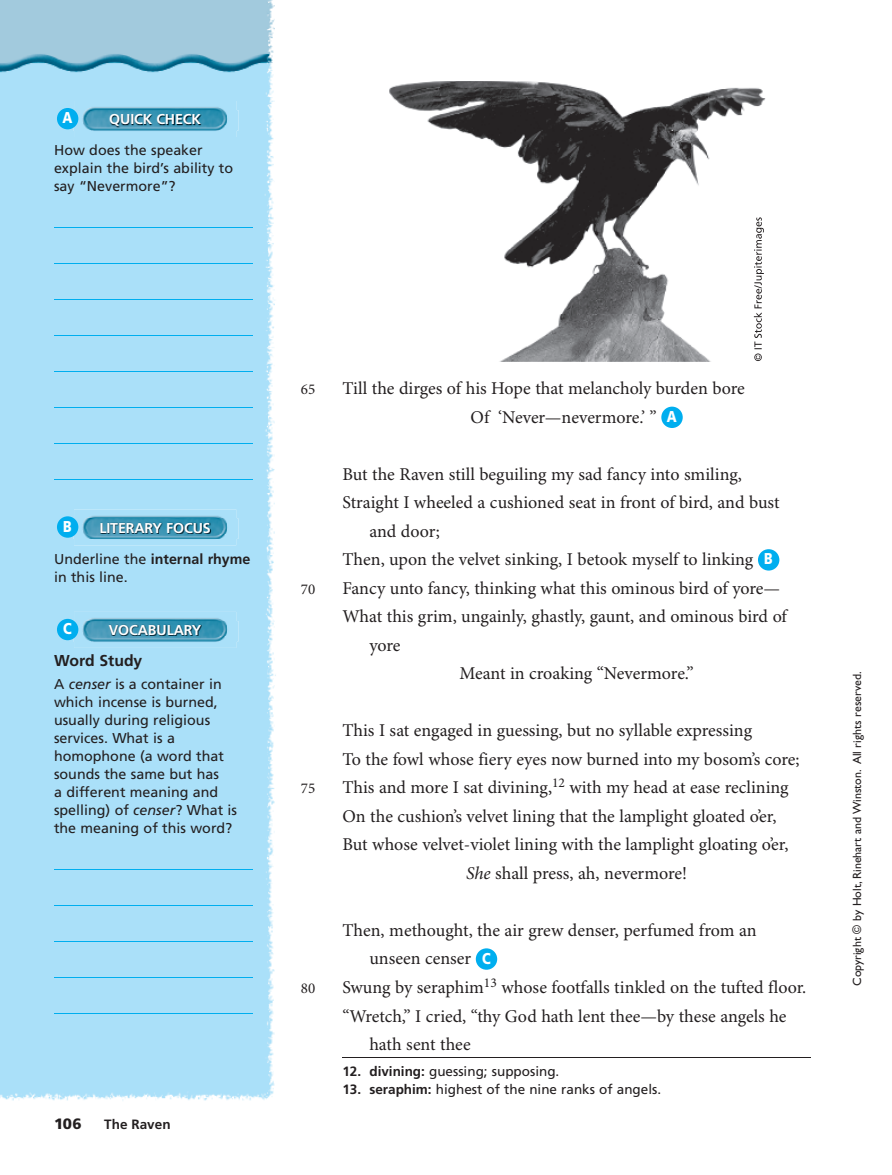
<style>
.page{position:relative;width:892px;height:1175px;background:#fff}
.page>*{position:absolute;margin:0;border:0;box-sizing:border-box;transform-origin:0 0}
.t1{font:18px/28.5px "Minion Pro";color:#231f20}
.t2{font:700 15.75px "Frutiger LT Std";color:#231f20}
.t3{font:900 15.6px "Frutiger LT Std";color:#fff;scale:.82 1}
.t4{font:15px "Minion Pro";color:#231f20}
.t5{font:900 15px "Frutiger LT Std";color:#231f20}
.t6{font:14.25px/18px "Frutiger LT Std";color:#231f20}
.t7{font:700 14.25px "Frutiger LT Std";letter-spacing:-.01em;color:#fff}
.t8{font:13.5px "Frutiger LT Std";color:#231f20}
.t9{font:700 13.5px "Frutiger LT Std";letter-spacing:.01em;color:#231f20}
.t10{font:12px "Gill Sans Std";color:#231f20}
.s1{font-weight:700}
.s2{font-style:italic}
.s3{font-family:"Frutiger LT Std";font-weight:900;font-size:15.6px;color:#fff}
</style>
<div class="page">
<img style="left:0;top:0;width:276px;height:1101px">
<img style="left:389px;top:81px;width:376px;height:281px">
<img style="left:753px;top:217px;width:10px;height:39px">
<img style="left:753px;top:256px;width:10px;height:105px">
<div style="left:661px;top:406px;width:21px;height:22px;background:#00aeef;border-radius:50%"></div>
<div style="left:757px;top:549px;width:22px;height:21px;background:#00aeef;border-radius:50%"></div>
<div style="left:475px;top:948px;width:22px;height:21px;background:#00aeef;border-radius:50%"></div>
<hr style="left:342px;top:1057px;width:468px;height:1px;background:#231f20">
<img style="left:74px;top:509px;width:162px;height:36px">
<img style="left:74px;top:518px;width:162px;height:21px">
<div style="left:57px;top:516px;width:21px;height:21px;background:#00aeef;border-radius:50%"></div>
<hr style="left:54px;top:869px;width:198px;height:1px;background:#00aeef">
<hr style="left:54px;top:905px;width:198px;height:1px;background:#00aeef">
<hr style="left:54px;top:941px;width:198px;height:1px;background:#00aeef">
<hr style="left:54px;top:977px;width:198px;height:1px;background:#00aeef">
<hr style="left:54px;top:1013px;width:198px;height:1px;background:#00aeef">
<img style="left:74px;top:612px;width:162px;height:36px">
<img style="left:74px;top:621px;width:162px;height:20px">
<div style="left:57px;top:619px;width:21px;height:21px;background:#00aeef;border-radius:50%"></div>
<hr style="left:54px;top:227px;width:198px;height:1px;background:#00aeef">
<hr style="left:54px;top:263px;width:198px;height:1px;background:#00aeef">
<hr style="left:54px;top:299px;width:198px;height:1px;background:#00aeef">
<hr style="left:54px;top:335px;width:198px;height:1px;background:#00aeef">
<hr style="left:54px;top:371px;width:198px;height:1px;background:#00aeef">
<hr style="left:54px;top:407px;width:198px;height:1px;background:#00aeef">
<hr style="left:54px;top:443px;width:198px;height:1px;background:#00aeef">
<hr style="left:54px;top:479px;width:198px;height:1px;background:#00aeef">
<img style="left:74px;top:101px;width:162px;height:36px">
<img style="left:74px;top:110px;width:162px;height:20px">
<div style="left:57px;top:108px;width:21px;height:21px;background:#00aeef;border-radius:50%"></div>
<p class="t3" style="left:63px;top:111px;width:14px">A</p>
<p class="t7" style="left:109px;top:114px;width:93px">QUICK CHECK</p>
<p class="t6" style="left:54px;top:142px;width:180px">How does the speaker explain the bird’s ability to say “Nevermore”?</p>
<p class="t3" style="left:63px;top:520px;width:12px">B</p>
<p class="t7" style="left:99px;top:522px;width:113px">LITERARY FOCUS</p>
<p class="t6" style="left:54px;top:551px;width:198px">Underline the <span class="s1">internal rhyme </span>in this line.</p>
<p class="t3" style="left:63px;top:622px;width:12px">C</p>
<p class="t7" style="left:109px;top:624px;width:94px">VOCABULARY</p>
<p class="t2" style="left:54px;top:654px;width:90px">Word Study</p>
<p class="t6" style="left:54px;top:676px;width:184px">A <span class="s2">censer</span> is a container in which incense is burned, usually during religious services. What is a homophone (a word that sounds the same but has<br>a different meaning and spelling) of <span class="s2">censer</span>? What is the meaning of this word?</p>
<p class="t5" style="left:54px;top:1118px;width:29px">106</p>
<p class="t9" style="left:104px;top:1119px;width:68px">The Raven</p>
<p class="t4" style="left:301px;top:383px;width:16px">65</p>
<p class="t4" style="left:301px;top:583px;width:16px">70</p>
<p class="t4" style="left:301px;top:782px;width:16px">75</p>
<p class="t4" style="left:301px;top:982px;width:16px">80</p>
<p class="t1" style="left:470px;top:376px;width:275px;text-indent:-128px">Till the dirges of his Hope that melancholy burden bore<br>Of ‘Never—nevermore.’ ” <span class="s3">A</span></p>
<p class="t1" style="left:342px;top:461px;width:401px">But the Raven still beguiling my sad fancy into smiling,</p>
<p class="t1" style="left:342px;top:490px;width:438px">Straight I wheeled a cushioned seat in front of bird, and bust</p>
<p class="t1" style="left:369px;top:518px;width:72px">and door;</p>
<p class="t1" style="left:342px;top:547px;width:432px">Then, upon the velvet sinking, I betook myself to linking <span class="s3">B</span></p>
<p class="t1" style="left:342px;top:575px;width:439px">Fancy unto fancy, thinking what this ominous bird of yore—</p>
<p class="t1" style="left:342px;top:604px;width:446px">What this grim, ungainly, ghastly, gaunt, and ominous bird of</p>
<p class="t1" style="left:369px;top:632px;width:33px">yore</p>
<p class="t1" style="left:459px;top:661px;width:236px">Meant in croaking “Nevermore.”</p>
<p class="t1" style="left:342px;top:718px;width:411px">This I sat engaged in guessing, but no syllable expressing</p>
<p class="t1" style="left:342px;top:746px;width:458px">To the fowl whose fiery eyes now burned into my bosom’s core;</p>
<p class="t1" style="left:342px;top:775px;width:447px">This and more I sat divining,<sup>12</sup> with my head at ease reclining</p>
<p class="t1" style="left:342px;top:803px;width:435px">On the cushion’s velvet lining that the lamplight gloated o’er,</p>
<p class="t1" style="left:342px;top:832px;width:447px">But whose velvet-violet lining with the lamplight gloating o’er,</p>
<p class="t1" style="left:466px;top:860px;width:222px"><span class="s2">She</span> shall press, ah, nevermore!</p>
<p class="t1" style="left:342px;top:917px;width:415px">Then, methought, the air grew denser, perfumed from an</p>
<p class="t1" style="left:369px;top:946px;width:123px">unseen censer <span class="s3">C</span></p>
<p class="t1" style="left:342px;top:974px;width:465px">Swung by seraphim<sup>13</sup> whose footfalls tinkled on the tufted floor.</p>
<p class="t1" style="left:342px;top:1003px;width:445px">“Wretch,” I cried, “thy God hath lent thee—by these angels he</p>
<p class="t1" style="left:369px;top:1031px;width:103px">hath sent thee</p>
<p class="t8" style="left:342px;top:1065px;width:218px"><span class="s1">12. divining:</span> guessing; supposing.</p>
<p class="t8" style="left:342px;top:1083px;width:320px"><span class="s1">13. seraphim:</span> highest of the nine ranks of angels.</p>
<p class="t10" style="left:852px;top:985px;width:316px;rotate:-90deg">Copyright © by Holt, Rinehart and Winston. All rights reserved.</p>
</div>
